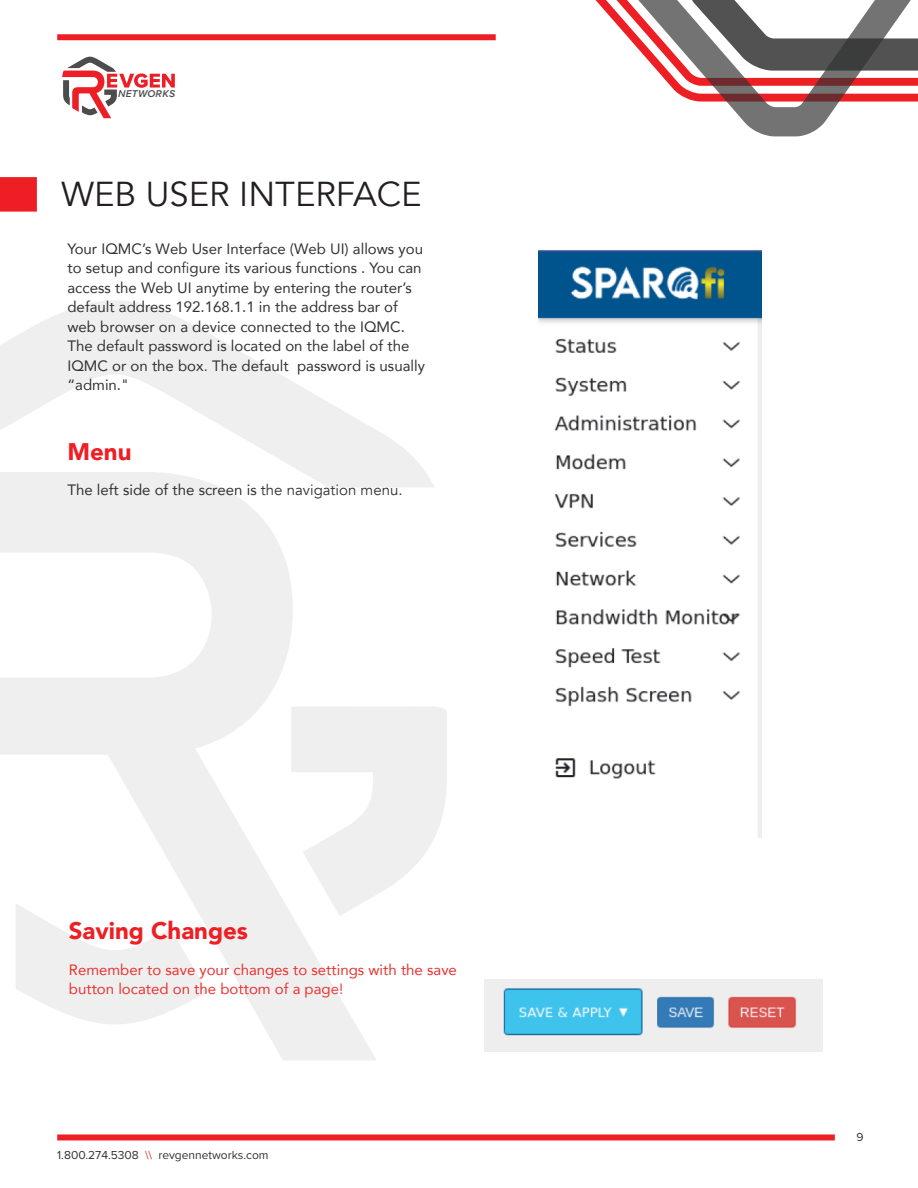
<style>
.page{position:relative;width:918px;height:1188px;background:#fff}
.page>*{position:absolute;margin:0;border:0;box-sizing:border-box;transform-origin:0 0}
.t1{font:34.5px "Avenir";color:#231f20}
.t2{font:900 24px "Avenir";color:#ed1f25}
.t3{font:15px/19.5px "Avenir";color:#313232}
.t4{font:15px/19.5px "Avenir";color:#e83332}
.t5{font:12px "Proxima Nova";color:#313232}
.t6{font:italic 600 10.2px "Proxima Nova";letter-spacing:.03em;color:#4c4c4c}
.s1{font-style:inherit}
.s2{color:#d1232a}
</style>
<div class="page">
<div style="left:57px;top:34px;width:439px;height:6px;background:#ed1f25"></div>
<svg style="left:595px;top:0;width:323px;height:137px"></svg>
<svg style="left:62px;top:56px;width:113px;height:62px"></svg>
<div style="left:57px;top:1134px;width:778px;height:6px;background:#ed1f25"></div>
<svg style="left:0;top:300px;width:434px;height:187px"></svg>
<svg style="left:377px;top:707px;width:70px;height:187px"></svg>
<svg style="left:0;top:472px;width:377px;height:588px"></svg>
<div style="left:0;top:177px;width:37px;height:35px;background:#ed1f25"></div>
<img style="left:539px;top:250px;width:222px;height:588px">
<img style="left:485px;top:979px;width:338px;height:73px">
<p class="t6" style="left:118px;top:86px;width:58px">NETWORKS</p>
<p class="t1" style="left:62px;top:173px;width:362px">WEB USER INTERFACE</p>
<p class="t3" style="left:68px;top:238px;width:359px">Your IQMC’s Web User Interface (Web UI) allows you to setup and con<span class="s1">fi</span>gure its various functions . You can access the Web UI anytime by entering the router’s default address 192.168.1.1 in the address bar of web browser on a device connected to the IQMC.<br>The default password is located on the label of the IQMC or on the box<span class="s1">.</span> The default password is usually “admin."</p>
<p class="t2" style="left:68px;top:431px;width:65px">Menu</p>
<p class="t3" style="left:68px;top:479px;width:337px">The left side of the screen is <span class="s1">the navigation menu.</span></p>
<p class="t2" style="left:69px;top:910px;width:181px">Saving Changes</p>
<p class="t4" style="left:69px;top:960px;width:390px">Remember to save your changes to settings with the save button located on the bottom of a pag<span class="s1">e!</span></p>
<p class="t5" style="left:57px;top:1146px;width:213px">1.800.274.5308 <span class="s2">\\</span> revgennetworks.com</p>
<p class="t5" style="left:857px;top:1130px;width:9px">9</p>
</div>
